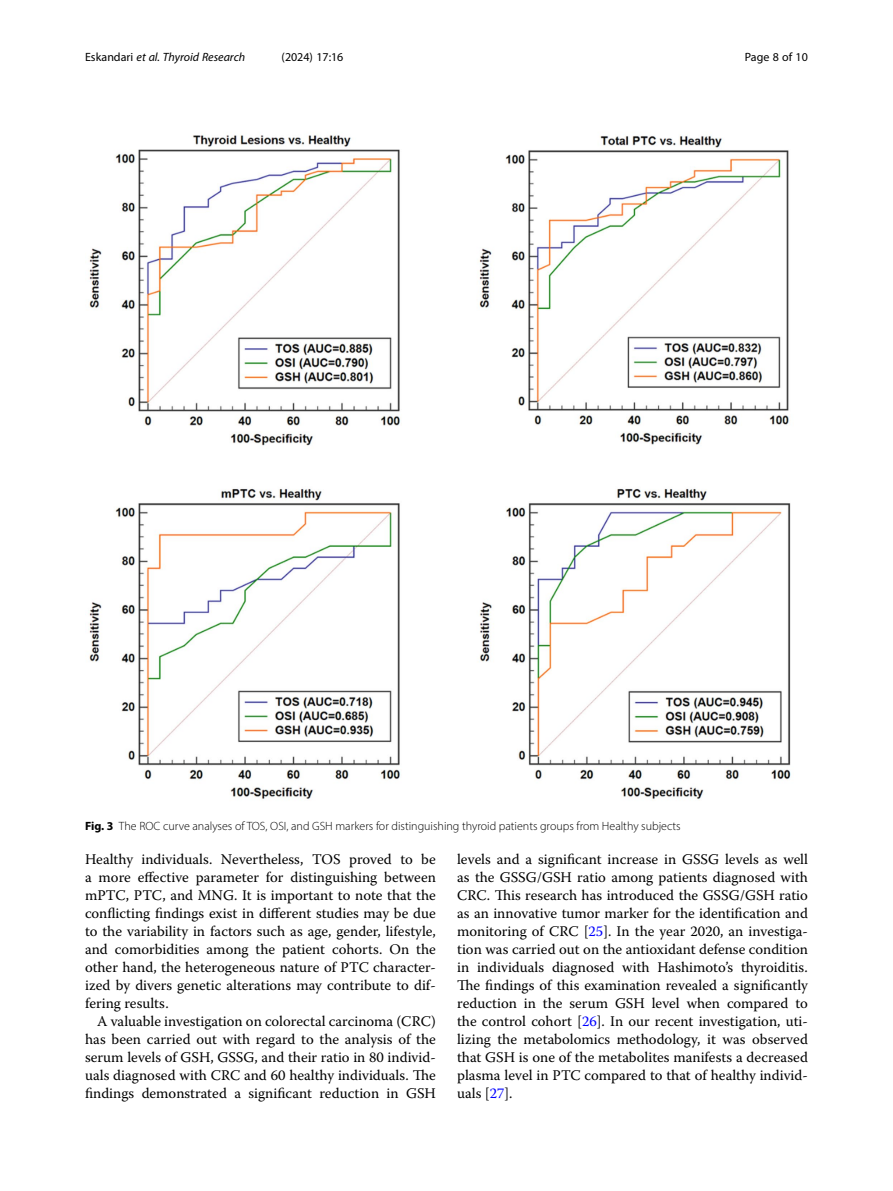
<style>
.page{position:relative;width:893px;height:1191px;background:#fff}
.page>*{position:absolute;margin:0;border:0;box-sizing:border-box;transform-origin:0 0}
.Body_Text_Indent{font:14.7px/18px "Warnock Pro";color:#000;text-align:justify}
.Figure_Caption{font:300 12px "Myriad Pro";color:#000}
.t1{font:italic 12px "Myriad Pro";color:#000}
.t2{font:12px "Myriad Pro";color:#000}
.s1{font-style:normal}
.s2{font-weight:700}
.s3{color:#00f}
</style>
<div class="page">
<img style="left:89px;top:135px;width:702px;height:665px">
<p class="t1" style="left:85px;top:50px;width:162px"><span class="s1">Eskandari</span> et al. Thyroid Research</p>
<p class="t2" style="left:282px;top:50px;width:63px">(2024) 17:16</p>
<p class="t2" style="left:745px;top:50px;width:65px">Page 8 of 10</p>
<p class="Figure_Caption" style="left:85px;top:819px;width:597px"><span class="s2">Fig. 3</span> The ROC curve analyses of TOS, OSI, and GSH markers for distinguishing thyroid patients groups from Healthy subjects</p>
<p class="Body_Text_Indent" style="left:85px;top:850px;width:352px">Healthy individuals. Nevertheless, TOS proved to be a more effective parameter for distinguishing between mPTC, PTC, and MNG. It is important to note that the conflicting findings exist in different studies may be due to the variability in factors such as age, gender, lifestyle, and comorbidities among the patient cohorts. On the other hand, the heterogeneous nature of PTC character&shy;ized by divers genetic alterations may contribute to dif&shy;fering results.</p>
<p class="Body_Text_Indent" style="left:85px;top:1012px;width:352px;text-indent:12px">A valuable investigation on colorectal carcinoma (CRC) has been carried out with regard to the analysis of the serum levels of GSH, GSSG, and their ratio in 80 individ&shy;uals diagnosed with CRC and 60 healthy individuals. The findings demonstrated a significant reduction in GSH</p>
<p class="Body_Text_Indent" style="left:457px;top:850px;width:352px">levels and a significant increase in GSSG levels as well as the GSSG/GSH ratio among patients diagnosed with CRC. This research has introduced the GSSG/GSH ratio as an innovative tumor marker for the identification and monitoring of CRC [<span class="s3">25</span>]. In the year 2020, an investiga&shy;tion was carried out on the antioxidant defense condition in individuals diagnosed with Hashimoto’s thyroiditis.<br>The findings of this examination revealed a significantly reduction in the serum GSH level when compared to the control cohort [<span class="s3">26</span>]. In our recent investigation, uti&shy;lizing the metabolomics methodology, it was observed that GSH is one of the metabolites manifests a decreased plasma level in PTC compared to that of healthy individ&shy;uals [<span class="s3">27</span>].</p>
</div>
